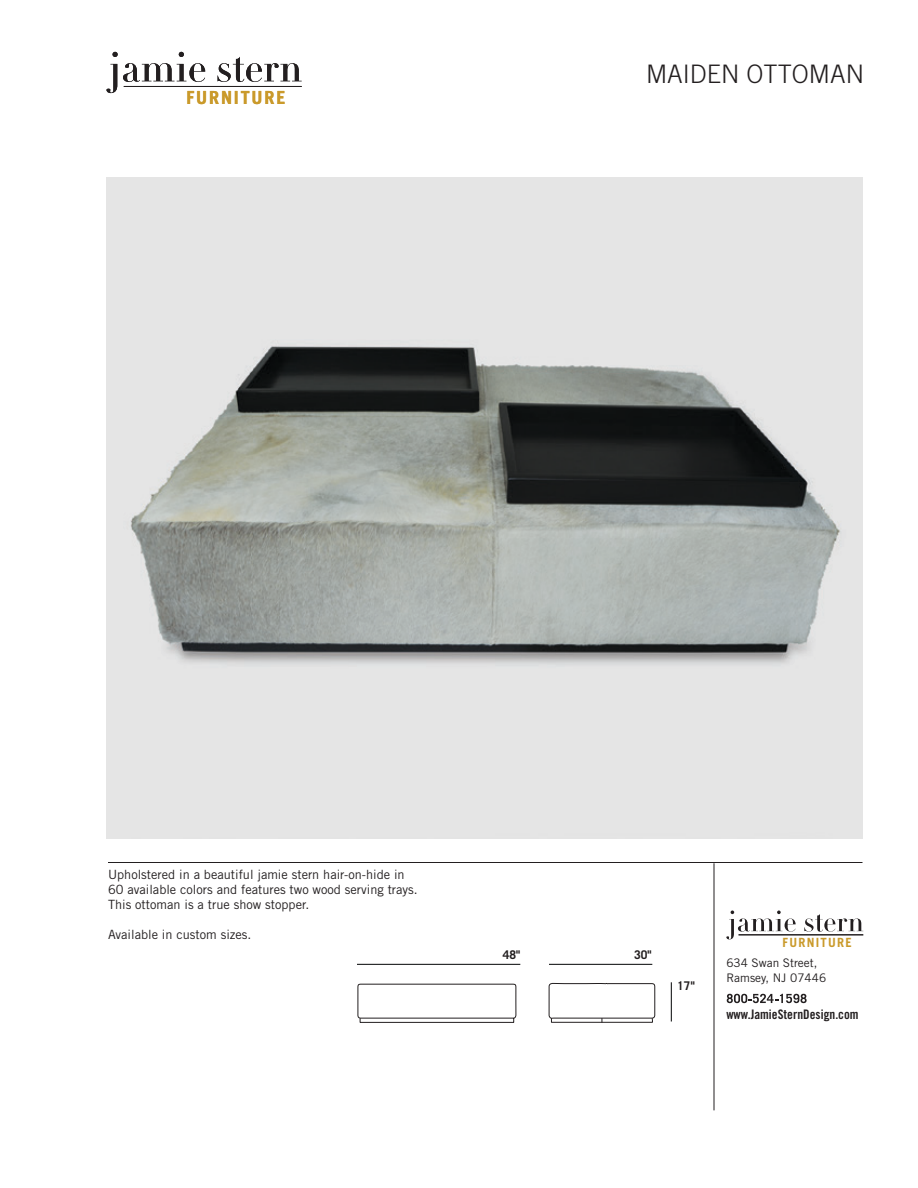
<style>
.page{position:relative;width:918px;height:1188px;background:#fff}
.page>*{position:absolute;margin:0;border:0;box-sizing:border-box;transform-origin:0 0}
.t1{font:300 25.5px "Trade Gothic";color:#231f20}
.t2{font:700 18.15px "Trade Gothic LT Std";letter-spacing:.1em;color:#ca9a2b}
.t3{font:13.2px "Trade Gothic LT Std Bd Cn 20";color:#231f20}
.t4{font:12.75px/15px "Trade Gothic";color:#231f20}
.t5{font:700 12.75px "Trade Gothic LT Std";letter-spacing:.1em;color:#ca9a2b}
.t6{font:700 12px "Trade Gothic";color:#231f20}
.t7{font:11.85px/14.2px "Trade Gothic";color:#231f20}
</style>
<div class="page">
<hr style="left:124px;top:86px;width:178px;height:1px;background:#231f20">
<svg style="left:107px;top:52px;width:98px;height:41px"></svg>
<svg style="left:218px;top:57px;width:84px;height:25px"></svg>
<svg style="left:727px;top:994px;width:80px;height:9px"></svg>
<hr style="left:738px;top:934px;width:125px;height:2px;background:#231f20">
<svg style="left:726px;top:911px;width:70px;height:28px"></svg>
<svg style="left:804px;top:914px;width:59px;height:18px"></svg>
<hr style="left:108px;top:862px;width:754px;height:1px;background:#231f20">
<hr style="left:714px;top:863px;width:1px;height:247px;background:#231f20">
<img style="left:106px;top:177px;width:756px;height:661px">
<svg style="left:357px;top:984px;width:160px;height:35px"></svg>
<div style="left:360px;top:1018px;width:154px;height:5px;border:1px solid #231f20"></div>
<svg style="left:548px;top:983px;width:107px;height:40px"></svg>
<hr style="left:549px;top:964px;width:103px;height:1px;background:#020304">
<hr style="left:357px;top:964px;width:163px;height:1px;background:#020304">
<hr style="left:671px;top:982px;width:1px;height:40px;background:#020304">
<h2 class="t2" style="left:186px;top:86px;width:100px">FURNITURE</h2>
<h1 class="t1" style="left:646px;top:58px;width:220px">MAIDEN OTTOMAN</h1>
<p class="t4" style="left:108px;top:867px;width:311px">Upholstered in a beautiful jamie stern hair-on-hide in<br>60 available colors and features two wood serving trays.<br>This ottoman is a true show stopper.</p>
<p class="t4" style="left:108px;top:927px;width:145px">Available in custom sizes.</p>
<p class="t6" style="left:503px;top:948px;width:19px">48"</p>
<p class="t6" style="left:634px;top:948px;width:19px">30"</p>
<p class="t6" style="left:677px;top:979px;width:19px">17"</p>
<p class="t5" style="left:782px;top:935px;width:71px">FURNITURE</p>
<p class="t7" style="left:726px;top:956px;width:101px">634 Swan Street,<br>Ramsey, NJ 07446</p>
<p class="t3" style="left:726px;top:1006px;width:134px">www.JamieSternDesign.com</p>
</div>
